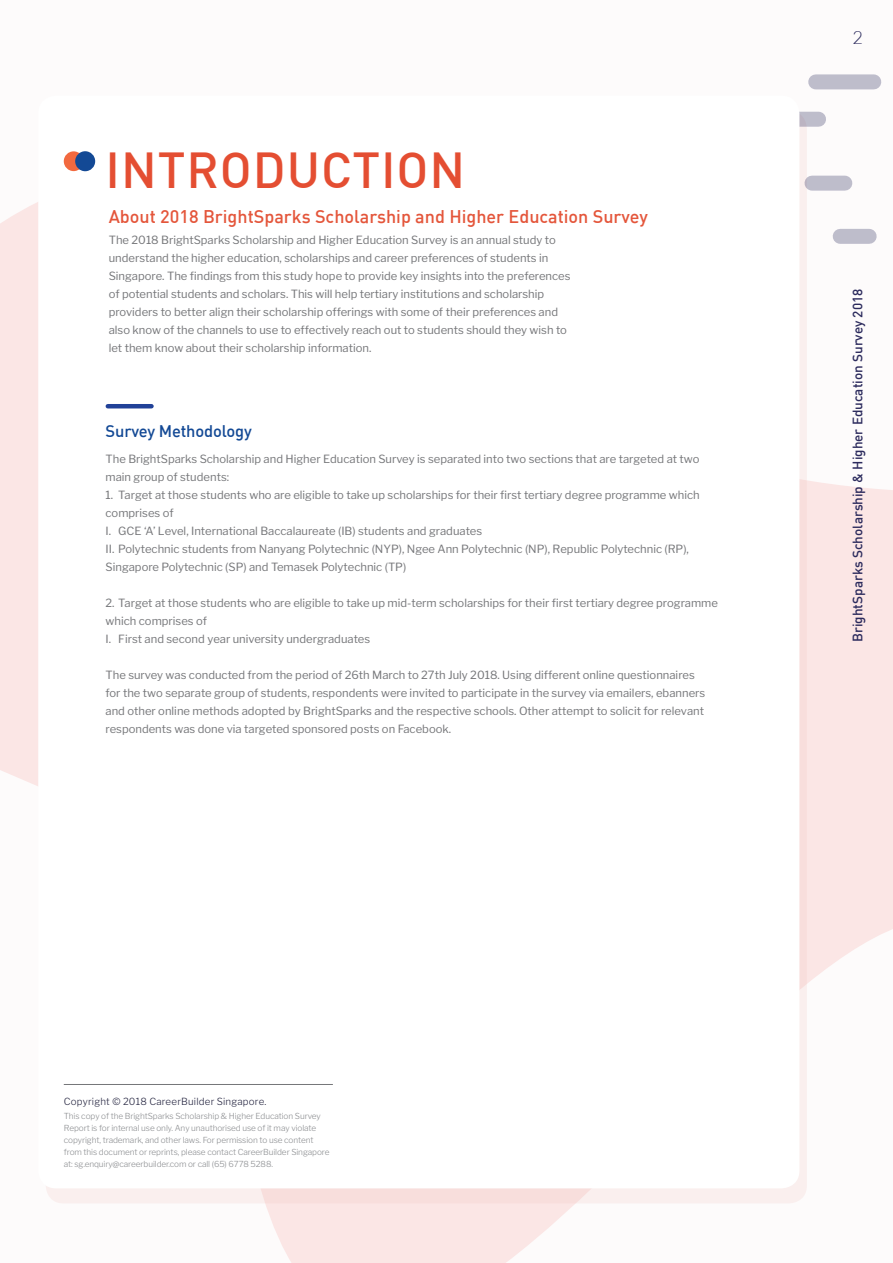
<style>
.page{position:relative;width:893px;height:1263px;background:#fff}
.page>*{position:absolute;margin:0;border:0;box-sizing:border-box;transform-origin:0 0}
.t1{font:500 49.5px "DIN";letter-spacing:.02em;color:#e44e32}
.t2{font:500 18px "DIN";color:#e4563b}
.t3{font:300 18px "Lato";color:#2c2b5d}
.t4{font:500 16.5px "DIN";letter-spacing:-.01em;color:#134995}
.t5{font:500 13.5px "DIN";color:#2c2b5d}
.t6{font:11.25px/18px "Libre Franklin";color:#757679}
.t7{font:300 9.75px "Libre Franklin";letter-spacing:.02em;color:#272742}
.t8{font:300 8.25px/12px "Libre Franklin";letter-spacing:-.01em;color:#8d8f92}
</style>
<div class="page">
<div style="left:0;top:0;width:893px;height:1263px;background:linear-gradient(to bottom,#fcf3f3,#fcf1f1)"></div>
<div style="left:46px;top:111px;width:761px;height:1092px;background:linear-gradient(to right,#f9e8e6,#f9e8e6);border-radius:18px"></div>
<div style="left:781px;top:112px;width:38px;height:15px;background:#bebdcb"></div>
<div style="left:816px;top:74px;width:58px;height:15px;background:#bebdcb"></div>
<div style="left:812px;top:176px;width:33px;height:15px;background:#bebdcb"></div>
<div style="left:840px;top:229px;width:29px;height:15px;background:#bebdcb"></div>
<div style="left:38px;top:96px;width:761px;height:1092px;background:#fff;border-radius:18px"></div>
<hr style="left:64px;top:1084px;width:269px;height:1px;background:#757679">
<hr style="left:108px;top:404px;width:43px;height:4px;background:#214198">
<div style="left:64px;top:151px;width:20px;height:20px;background:#f2693f;border-radius:50%"></div>
<div style="left:75px;top:151px;width:20px;height:20px;background:#134995;border-radius:50%"></div>
<h1 class="t1" style="left:106px;top:139px;width:361px">introduction</h1>
<h2 class="t2" style="left:109px;top:205px;width:541px">About 2018 BrightSparks Scholarship and Higher Education Survey</h2>
<p class="t6" style="left:109px;top:231px;width:463px">The 2018 BrightSparks Scholarship and Higher Education Survey is an annual study to understand the higher education, scholarships and career preferences of students in Singapore. The findings from this study hope to provide key insights into the preferences of potential students and scholars. This will help tertiary institutions and scholarship providers to better align their scholarship offerings with some of their preferences and also know of the channels to use to effectively reach out to students should they wish to let them know about their scholarship information.</p>
<h3 class="t4" style="left:106px;top:420px;width:148px">Survey Methodology</h3>
<p class="t6" style="left:106px;top:450px;width:596px">The BrightSparks Scholarship and Higher Education Survey is separated into two sections that are targeted at two main group of students:</p>
<p class="t6" style="left:106px;top:486px;width:596px">1. Target at those students who are eligible to take up scholarships for their first tertiary degree programme which comprises of<br>I. GCE ‘A’ Level, International Baccalaureate (IB) students and graduates<br>II. Polytechnic students from Nanyang Polytechnic (NYP), Ngee Ann Polytechnic (NP), Republic Polytechnic (RP), Singapore Polytechnic (SP) and Temasek Polytechnic (TP)</p>
<p class="t6" style="left:106px;top:594px;width:614px">2. Target at those students who are eligible to take up mid-term scholarships for their first tertiary degree programme which comprises of<br>I. First and second year university undergraduates</p>
<p class="t6" style="left:106px;top:666px;width:601px">The survey was conducted from the period of 26th March to 27th July 2018. Using different online questionnaires for the two separate group of students, respondents were invited to participate in the survey via emailers, ebanners and other online methods adopted by BrightSparks and the respective schools. Other attempt to solicit for relevant respondents was done via targeted sponsored posts on Facebook.</p>
<h2 class="t3" style="left:852px;top:28px;width:12px">2</h2>
<p class="t5" style="left:849px;top:642px;width:355px;rotate:-90deg">BrightSparks Scholarship &amp; Higher Education Survey 2018</p>
<p class="t7" style="left:64px;top:1096px;width:204px">Copyright © 2018 CareerBuilder Singapore.</p>
<p class="t8" style="left:64px;top:1110px;width:267px">This copy of the BrightSparks Scholarship &amp; Higher Education Survey Report is for internal use only. Any unauthorised use of it may violate copyright, trademark, and other laws. For permission to use content from this document or reprints, please contact CareerBuilder Singapore at: sg.enquiry@careerbuilder.com or call (65) 6778 5288.</p>
</div>
